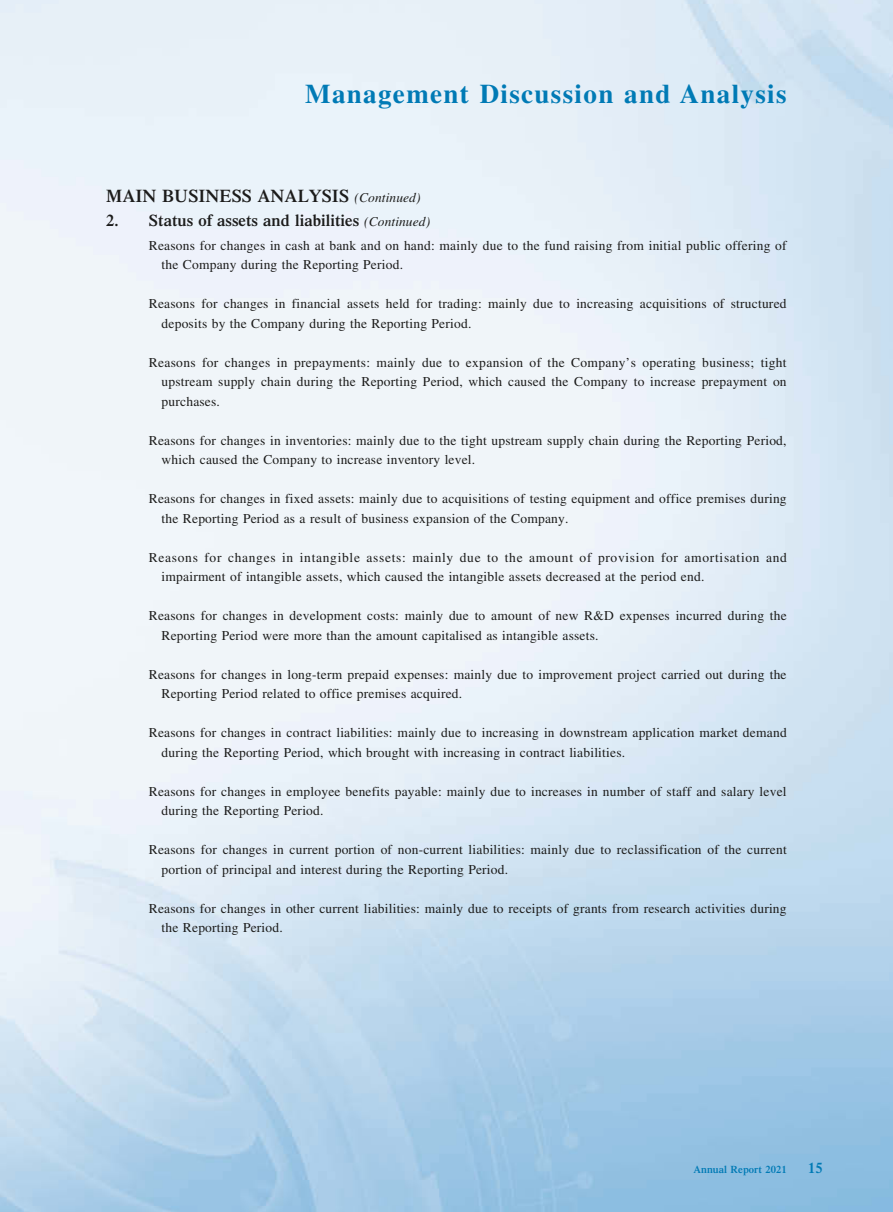
<style>
.page{position:relative;width:893px;height:1212px;background:#fff}
.page>*{position:absolute;margin:0;border:0;box-sizing:border-box;transform-origin:0 0}
.t1{font:700 27px "Times LT Std";letter-spacing:.05em;color:#007ab5}
.t2{font:600 18px "Times LT Std";letter-spacing:.005em;color:#1c1c1b}
.t3{font:600 16.5px "Times LT Std";letter-spacing:.005em;color:#1c1c1b}
.t4{font:600 15px "Times LT Std";color:#007ab5}
.t5{font:13.5px/19.5px "Times LT Std";letter-spacing:.015em;color:#1c1c1b}
.t6{font:13.5px/19.5px "Times LT Std";letter-spacing:.05em;color:#1c1c1b}
.t7{font:600 10.5px "Times LT Std";letter-spacing:.01em;color:#007ab5}
.s1{font-weight:400;font-style:italic;font-size:13.5px}
</style>
<div class="page">
<h1 class="t1" style="left:305px;top:78px;width:483px">Management Discussion and Analysis</h1>
<h2 class="t2" style="left:106px;top:185px;width:316px">MAIN BUSINESS ANALYSIS <span class="s1">(Continued)</span></h2>
<p class="t3" style="left:106px;top:210px;width:325px">2. Status of assets and liabilities <span class="s1">(Continued)</span></p>
<p class="t5" style="left:162px;top:235px;width:627px;text-indent:-13px">Reasons for changes in cash at bank and on hand: mainly due to the fund raising from initial public offering of the Company during the Reporting Period.</p>
<p class="t5" style="left:162px;top:294px;width:626px;text-indent:-13px">Reasons for changes in financial assets held for trading: mainly due to increasing acquisitions of structured deposits by the Company during the Reporting Period.</p>
<p class="t5" style="left:162px;top:352px;width:627px;text-align:justify;text-indent:-13px">Reasons for changes in prepayments: mainly due to expansion of the Company’s operating business; tight upstream supply chain during the Reporting Period, which caused the Company to increase prepayment on purchases.</p>
<p class="t5" style="left:162px;top:430px;width:626px;text-indent:-13px">Reasons for changes in inventories: mainly due to the tight upstream supply chain during the Reporting Period, which caused the Company to increase inventory level.</p>
<p class="t5" style="left:162px;top:489px;width:627px;text-indent:-13px">Reasons for changes in fixed assets: mainly due to acquisitions of testing equipment and office premises during the Reporting Period as a result of business expansion of the Company.</p>
<p class="t6" style="left:162px;top:547px;width:627px;text-indent:-13px">Reasons for changes in intangible assets: mainly due to the amount of provision for amortisation and impairment of intangible assets, which caused the intangible assets decreased at the period end.</p>
<p class="t5" style="left:162px;top:606px;width:627px;text-indent:-13px">Reasons for changes in development costs: mainly due to amount of new R&amp;D expenses incurred during the<br>Reporting Period were more than the amount capitalised as intangible assets.</p>
<p class="t5" style="left:162px;top:664px;width:626px;text-indent:-13px">Reasons for changes in long-term prepaid expenses: mainly due to improvement project carried out during the<br>Reporting Period related to office premises acquired.</p>
<p class="t5" style="left:162px;top:723px;width:627px;text-indent:-13px">Reasons for changes in contract liabilities: mainly due to increasing in downstream application market demand during the Reporting Period, which brought with increasing in contract liabilities.</p>
<p class="t5" style="left:162px;top:781px;width:626px;text-indent:-13px">Reasons for changes in employee benefits payable: mainly due to increases in number of staff and salary level during the Reporting Period.</p>
<p class="t5" style="left:162px;top:840px;width:627px;text-indent:-13px">Reasons for changes in current portion of non-current liabilities: mainly due to reclassification of the current portion of principal and interest during the Reporting Period.</p>
<p class="t5" style="left:162px;top:898px;width:627px;text-indent:-13px">Reasons for changes in other current liabilities: mainly due to receipts of grants from research activities during the Reporting Period.</p>
<p class="t7" style="left:693px;top:1163px;width:95px">Annual Report 2021</p>
<p class="t4" style="left:808px;top:1159px;width:17px">15</p>
</div>
